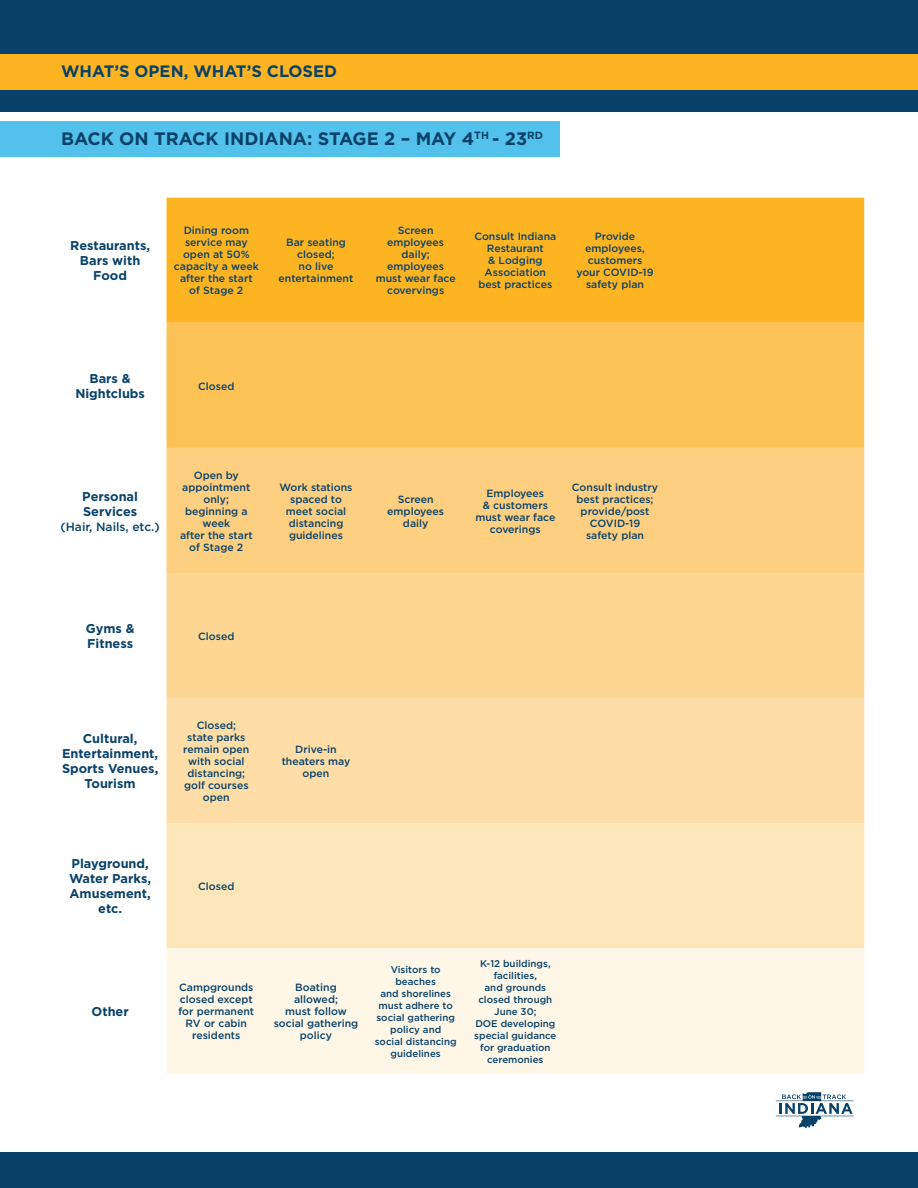
<style>
.page{position:relative;width:918px;height:1188px;background:#fff}
.page>*{position:absolute;margin:0;border:0;box-sizing:border-box;transform-origin:0 0}
.t1{font:700 18px "Gotham";color:#094269}
.t2{font:700 16.5px "Gotham";color:#094269}
.t3{font:700 12.75px/15px "Gotham";color:#094269;text-align:center}
.t4{font:500 12px "Gotham";color:#094269}
.t5{font:500 10.5px/12px "Gotham";color:#094269;text-align:center}
.t6{font:500 9.75px/12px "Gotham";color:#094269;text-align:center}
</style>
<div class="page">
<div style="left:0;top:1152px;width:918px;height:36px;background:#094269"></div>
<svg style="left:776px;top:1092px;width:78px;height:36px"></svg>
<div style="left:0;top:121px;width:559px;height:36px;background:#52c1eb"></div>
<div style="left:0;top:0;width:918px;height:111px;background:#094269"></div>
<div style="left:0;top:54px;width:918px;height:36px;background:#fcb423"></div>
<div style="left:167px;top:198px;width:697px;height:125px;background:#fcb423"></div>
<div style="left:167px;top:323px;width:697px;height:125px;background:#fdc256"></div>
<div style="left:167px;top:448px;width:697px;height:125px;background:#fecf80"></div>
<div style="left:167px;top:573px;width:697px;height:125px;background:#fed693"></div>
<div style="left:167px;top:698px;width:697px;height:125px;background:#fedda6"></div>
<div style="left:167px;top:823px;width:697px;height:125px;background:#fee6bb"></div>
<div style="left:167px;top:948px;width:697px;height:126px;background:#fef6e7"></div>
<h2 class="t2" style="left:61px;top:60px;width:278px">WHAT’S OPEN, WHAT’S CLOSED</h2>
<h1 class="t1" style="left:61px;top:127px;width:484px">BACK ON TRACK INDIANA: STAGE 2 – MAY 4<sup>TH</sup> - 23<sup>RD</sup></h1>
<p class="t3" style="left:70px;top:238px;width:81px">Restaurants,<br>Bars with<br>Food</p>
<p class="t5" style="left:174px;top:225px;width:86px">Dining room service may open at 50% capacity a week after the start of Stage 2</p>
<p class="t5" style="left:279px;top:237px;width:76px">Bar seating closed;<br>no live entertainment</p>
<p class="t5" style="left:376px;top:225px;width:82px">Screen employees daily; employees must wear face covervings</p>
<p class="t5" style="left:474px;top:231px;width:84px">Consult Indiana<br>Restaurant<br>&amp; Lodging<br>Association best practices</p>
<p class="t5" style="left:576px;top:231px;width:79px">Provide employees, customers your COVID-19 safety plan</p>
<p class="t3" style="left:75px;top:371px;width:71px">Bars &amp;<br>Nightclubs</p>
<p class="t5" style="left:198px;top:380px;width:38px">Closed</p>
<p class="t3" style="left:82px;top:488px;width:57px;text-align:left">Personal<br>Services</p>
<p class="t4" style="left:61px;top:518px;width:101px">(Hair, Nails, etc.)</p>
<p class="t5" style="left:180px;top:469px;width:74px">Open by appointment only; beginning a week<br>after the start of Stage 2</p>
<p class="t5" style="left:279px;top:481px;width:75px">Work stations spaced to meet social distancing guidelines</p>
<p class="t3" style="left:86px;top:621px;width:50px;text-align:left">Gyms &amp;<br>Fitness</p>
<p class="t5" style="left:198px;top:630px;width:38px">Closed</p>
<p class="t3" style="left:62px;top:731px;width:98px">Cultural,<br>Entertainment,<br>Sports Venues,<br>Tourism</p>
<p class="t3" style="left:69px;top:856px;width:83px">Playground,<br>Water Parks,<br>Amusement, etc.</p>
<p class="t5" style="left:183px;top:719px;width:68px">Closed; state parks remain open with social distancing; golf courses open</p>
<p class="t5" style="left:198px;top:880px;width:38px">Closed</p>
<p class="t5" style="left:282px;top:743px;width:70px">Drive-in theaters may open</p>
<p class="t5" style="left:387px;top:493px;width:58px">Screen employees daily</p>
<p class="t5" style="left:475px;top:487px;width:82px">Employees<br>&amp; customers must wear face coverings</p>
<p class="t5" style="left:572px;top:481px;width:88px">Consult industry best practices; provide/post<br>COVID-19<br>safety plan</p>
<p class="t3" style="left:92px;top:1004px;width:39px">Other</p>
<p class="t5" style="left:178px;top:981px;width:77px">Campgrounds closed except for permanent<br>RV or cabin residents</p>
<p class="t5" style="left:274px;top:981px;width:86px">Boating allowed;<br>must follow social gathering policy</p>
<p class="t6" style="left:375px;top:963px;width:83px">Visitors to beaches<br>and shorelines must adhere to social gathering policy and<br>social distancing guidelines</p>
<p class="t6" style="left:474px;top:957px;width:84px">K-12 buildings, facilities,<br>and grounds closed through<br>June 30;<br>DOE developing special guidance for graduation ceremonies</p>
</div>
